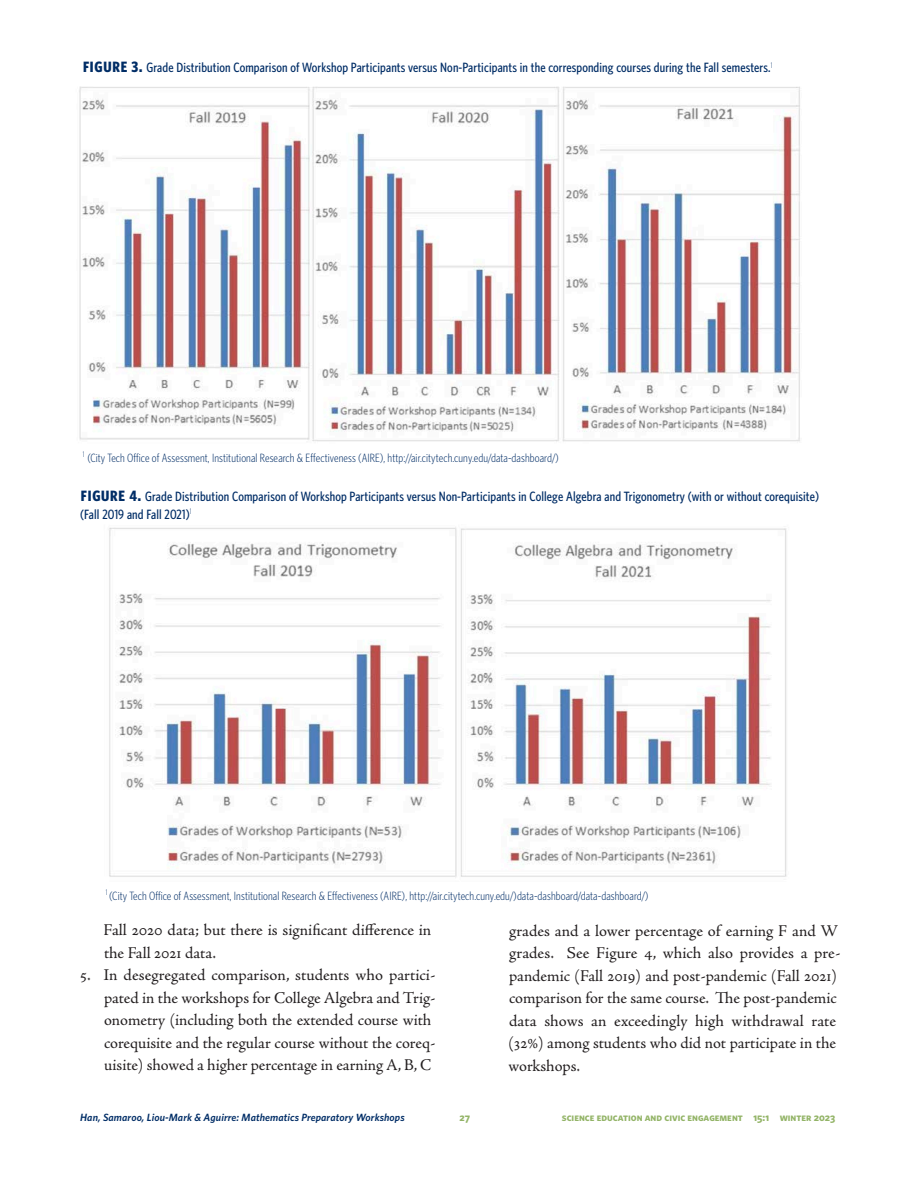
<style>
.page{position:relative;width:918px;height:1188px;background:#fff}
.page>*{position:absolute;margin:0;border:0;box-sizing:border-box;transform-origin:0 0}
.t1{font:16.5px/22.5px "Adobe Jenson Pro";color:#231f20}
.table_title{font:500 13.5px/18px "Whitney Condensed";letter-spacing:.01em;color:#002d66}
.table_title-2{font:300 12px "Whitney Condensed";letter-spacing:.01em;color:#002d66}
.t2{font:italic 600 10.5px "Whitney";letter-spacing:.01em;color:#002d66}
.t3{font:700 10.5px "Whitney";color:#93b467}
.s1{font-weight:700;font-size:15px}
</style>
<div class="page">
<img style="left:79px;top:86px;width:721px;height:356px">
<img style="left:109px;top:527px;width:678px;height:351px">
<p class="table_title" style="left:83px;top:58px;width:691px"><span class="s1">FIGURE 3.</span> Grade Distribution Comparison of Workshop Participants versus Non-Participants in the corresponding courses during the Fall semesters.<sup>1</sup></p>
<p class="table_title-2" style="left:83px;top:451px;width:477px"><sup>1</sup> (City Tech Office of Assessment, Institutional Research &amp; Effectiveness (AIRE), http://air.citytech.cuny.edu/data-dashboard/)</p>
<p class="table_title" style="left:80px;top:487px;width:740px"><span class="s1">FIGURE 4.</span> Grade Distribution Comparison of Workshop Participants versus Non-Participants in College Algebra and Trigonometry (with or without corequisite) (Fall 2019 and Fall 2021)<sup>1</sup></p>
<p class="table_title-2" style="left:106px;top:889px;width:544px"><sup>1</sup> (City Tech Office of Assessment, Institutional Research &amp; Effectiveness (AIRE), http://air.citytech.cuny.edu/)data-dashboard/data-dashboard/)</p>
<p class="t1" style="left:104px;top:919px;width:329px">Fall 2020 data; but there is significant difference in the Fall 2021 data.</p>
<p class="t1" style="left:104px;top:964px;width:333px;text-indent:-24px">5. In desegregated comparison, students who partici&shy;pated in the workshops for College Algebra and Trig&shy;onometry (including both the extended course with corequisite and the regular course without the coreq&shy;uisite) showed a higher percentage in earning A, B, C</p>
<p class="t1" style="left:508px;top:920px;width:334px">grades and a lower percentage of earning F and W grades. See Figure 4, which also provides a pre&shy;pandemic (Fall 2019) and post-pandemic (Fall 2021) comparison for the same course. The post-pandemic data shows an exceedingly high withdrawal rate (32%) among students who did not participate in the workshops.</p>
<p class="t2" style="left:80px;top:1110px;width:326px">Han, Samaroo, Liou-Mark &amp; Aguirre: Mathematics Preparatory Workshops</p>
<p class="t3" style="left:460px;top:1111px;width:12px">27</p>
<p class="t3" style="left:562px;top:1111px;width:275px">science education and civic engagement 15:1 winter 2023</p>
</div>
